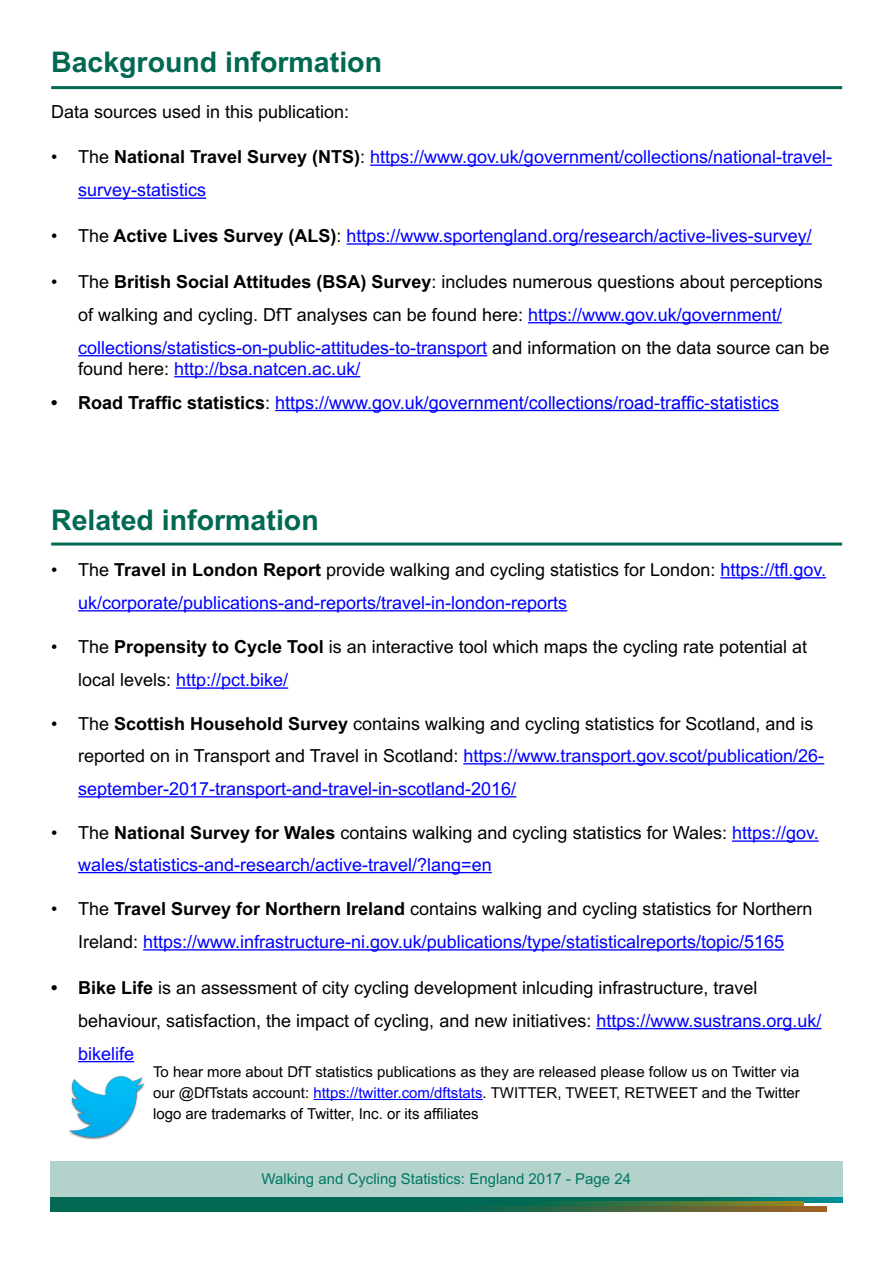
<style>
.page{position:relative;width:893px;height:1263px;background:#fff}
.page>*{position:absolute;margin:0;border:0;box-sizing:border-box;transform-origin:0 0}
.NTS_Heading{font:700 28.5px "Arial";color:#006853}
.t1{font:18px/33px "Arial";color:#00f}
.NTS_paragraph{font:18px/33px "Arial";color:#000}
.t2{font:18px "Arial MT2";color:#00f}
.t3{font:15px/21px "Arial";color:#000}
.t4{font:15px "Arial";color:#007662}
.t5{font:15px "Arial MT2";color:#000}
.s1{color:#000}
.s2{font-weight:700;color:#000}
.s3{font-weight:700}
.s4{color:#00f}
.s5{font-family:"Arial";font-weight:700;color:#000}
.s6{font-family:"Arial Bold MT2";color:#000}
.s7{font-family:"Arial";color:#000}
.s8{font-family:"Arial MT2"}
</style>
<div class="page">
<div style="left:50px;top:1161px;width:792px;height:36px;background:#b3d2cb"></div>
<svg style="left:50px;top:1197px;width:792px;height:5px;background:#006c5a"></svg>
<svg style="left:50px;top:1201px;width:753px;height:5px;background:#1b6d4a"></svg>
<svg style="left:50px;top:1206px;width:777px;height:6px;background:#256647"></svg>
<hr style="left:51px;top:86px;width:791px;height:3px;background:#006853">
<hr style="left:51px;top:542px;width:791px;height:3px;background:#006853">
<hr style="left:370px;top:165px;width:462px;height:1px;background:#00f">
<hr style="left:78px;top:198px;width:128px;height:1px;background:#00f">
<hr style="left:347px;top:243px;width:465px;height:2px;background:#00f">
<hr style="left:528px;top:322px;width:254px;height:1px;background:#00f">
<hr style="left:78px;top:355px;width:409px;height:1px;background:#00f">
<hr style="left:174px;top:376px;width:186px;height:1px;background:#00f">
<hr style="left:275px;top:410px;width:504px;height:1px;background:#00f">
<hr style="left:720px;top:577px;width:106px;height:1px;background:#00f">
<hr style="left:78px;top:610px;width:489px;height:1px;background:#00f">
<hr style="left:176px;top:687px;width:112px;height:2px;background:#00f">
<hr style="left:463px;top:763px;width:361px;height:1px;background:#00f">
<hr style="left:78px;top:796px;width:438px;height:1px;background:#00f">
<hr style="left:732px;top:840px;width:87px;height:2px;background:#00f">
<hr style="left:78px;top:872px;width:414px;height:1px;background:#00f">
<hr style="left:143px;top:949px;width:641px;height:1px;background:#00f">
<hr style="left:596px;top:1028px;width:225px;height:1px;background:#00f">
<hr style="left:78px;top:1061px;width:56px;height:1px;background:#00f">
<img style="left:69px;top:1076px;width:76px;height:64px">
<hr style="left:313px;top:1099px;width:170px;height:1px;background:#00f">
<p class="NTS_Heading" style="left:51px;top:42px;width:332px">Background information</p>
<p class="NTS_paragraph" style="left:51px;top:95px;width:300px">Data sources used in this publication:</p>
<p class="t1" style="left:78px;top:140px;width:755px;text-indent:-27px"><span class="s1">• The</span> <span class="s2">National Travel Survey (NTS)</span><span class="s1">:</span> https://www.gov.uk/government/collections/national-travel&shy;survey-statistics</p>
<p class="t1" style="left:51px;top:219px;width:762px"><span class="s1">• The</span> <span class="s2">Active Lives Survey (ALS)</span><span class="s1">:</span> https://www.sportengland.org/research/active-lives-survey/</p>
<p class="NTS_paragraph" style="left:78px;top:265px;width:753px;text-indent:-27px">• The <span class="s3">British Social Attitudes (BSA) Survey</span>: includes numerous questions about perceptions of walking and cycling. DfT analyses can be found here: <span class="s4">https://www.gov.uk/government/ collections/statistics-on-public-attitudes-to-transport</span> and information on the data source can be</p>
<p class="t1" style="left:78px;top:352px;width:284px"><span class="s1">found here:</span> http://bsa.natcen.ac.uk/</p>
<p class="t2" style="left:51px;top:390px;width:729px"><span class="s5">•</span> <span class="s6">Road Traffic statistics</span><span class="s7">:</span> https://www.gov.uk/government/collections/road-traffic-statistics</p>
<p class="NTS_Heading" style="left:51px;top:500px;width:269px">Related information</p>
<p class="t1" style="left:78px;top:553px;width:749px;text-indent:-27px"><span class="s1">• The</span> <span class="s2">Travel in London Report</span> <span class="s1">provide walking and cycling statistics for London:</span> <span class="s8">https://tfl.gov. </span>uk/corporate/publications-and-reports/travel-in-london-reports</p>
<p class="NTS_paragraph" style="left:78px;top:630px;width:730px;text-indent:-27px">• The <span class="s3">Propensity to Cycle Tool</span> is an interactive tool which maps the cycling rate potential at local levels: <span class="s4">http://pct.bike/</span></p>
<p class="t1" style="left:78px;top:708px;width:748px;line-height:32.2px;text-indent:-27px"><span class="s1">• The</span> <span class="s2">Scottish Household Survey</span> <span class="s1">contains walking and cycling statistics for Scotland, and is reported on in Transport and Travel in Scotland:</span> https://www.transport.gov.scot/publication/26- september-2017-transport-and-travel-in-scotland-2016/</p>
<p class="t1" style="left:78px;top:817px;width:742px;line-height:31.5px;text-indent:-27px"><span class="s1">• The</span> <span class="s2">National Survey for Wales</span> <span class="s1">contains walking and cycling statistics for Wales:</span> https://gov. wales/statistics-and-research/active-travel/?lang=en</p>
<p class="t1" style="left:51px;top:892px;width:763px;text-align:center"><span class="s1">• The</span> <span class="s2">Travel Survey for Northern Ireland</span> <span class="s1">contains walking and cycling statistics for Northern<br>Ireland:</span> https://www.infrastructure-ni.gov.uk/publications/type/statisticalreports/topic/5165</p>
<p class="NTS_paragraph" style="left:78px;top:971px;width:745px;text-indent:-27px"><span class="s3">• Bike Life</span> is an assessment of city cycling development inlcuding infrastructure, travel behaviour, satisfaction, the impact of cycling, and new initiatives: <span class="s4">https://www.sustrans.org.uk/ bikelife</span></p>
<p class="t3" style="left:153px;top:1061px;width:648px">To hear more about DfT statistics publications as they are released please follow us on Twitter via our @DfTstats account: <span class="s4">https://twitter.com/dftstats</span>. TWITTER, TWEET, RETWEET and the Twitter</p>
<p class="t5" style="left:153px;top:1103px;width:327px">logo are trademarks of Twitter, Inc. or its affiliates</p>
<p class="t4" style="left:261px;top:1169px;width:371px">Walking and Cycling Statistics: England 2017 - Page 24</p>
</div>
